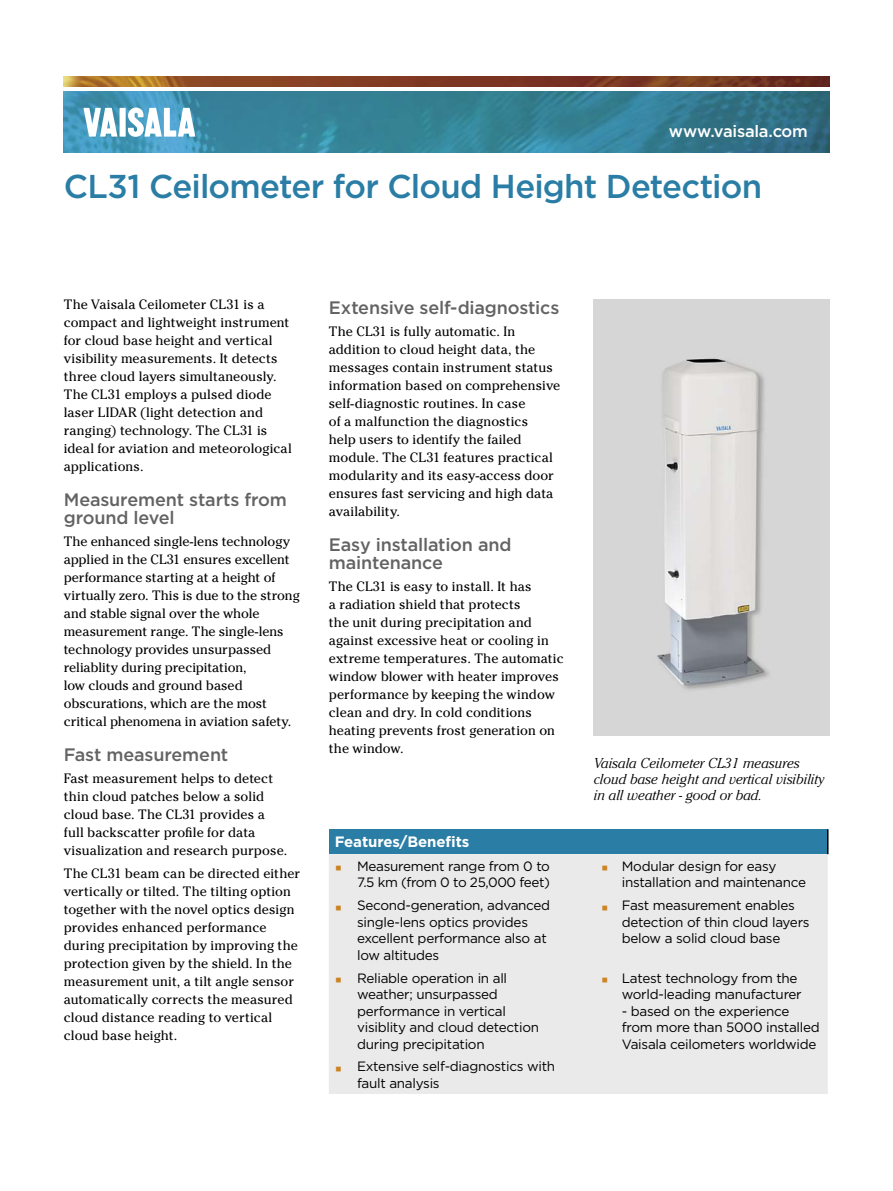
<style>
.page{position:relative;width:893px;height:1191px;background:#fff}
.page>*{position:absolute;margin:0;border:0;box-sizing:border-box;transform-origin:0 0}
.t1{font:500 33px "Gotham";letter-spacing:-.025em;color:#2a7da5}
.t2{font:500 18px/18px "Gotham";letter-spacing:-.01em;color:#636363}
.t3{font:500 16.5px "Gotham";letter-spacing:-.015em;color:#fff}
.t4{font:700 15px "Gotham";letter-spacing:-.01em;color:#fff}
.t5{font:italic 300 14.25px/15.8px "Cheltenham Std";color:#000}
.t6{font:13.5px/18px "Cheltenham Std";color:#000}
.t7{font:13.5px/16.5px "Gotham";letter-spacing:-.02em;color:#000}
.s1{font-family:"Arial";font-size:21px;color:#cc8323}
</style>
<div class="page">
<img style="left:64px;top:91px;width:765px;height:62px">
<img style="left:64px;top:77px;width:765px;height:9px">
<svg style="left:83px;top:108px;width:34px;height:29px"></svg>
<div style="left:120px;top:108px;width:6px;height:29px;background:#fff"></div>
<svg style="left:128px;top:107px;width:67px;height:30px"></svg>
<div style="left:329px;top:829px;width:499px;height:25px;background:#2a7da5"></div>
<div style="left:329px;top:854px;width:499px;height:240px;background:#eaeaea"></div>
<svg style="left:827px;top:829px;width:1px;height:25px"></svg>
<img style="left:594px;top:299px;width:235px;height:437px">
<p class="t3" style="left:669px;top:120px;width:141px">www.vaisala.com</p>
<h1 class="t1" style="left:64px;top:164px;width:700px">CL31 Ceilometer for Cloud Height Detection</h1>
<p class="t6" style="left:64px;top:295px;width:230px">The Vaisala Ceilometer CL31 is a compact and lightweight instrument for cloud base height and vertical visibility measurements. It detects three cloud layers simultaneously.<br>The CL31 employs a pulsed diode laser LIDAR (light detection and ranging) technology. The CL31 is ideal for aviation and meteorological applications.</p>
<h2 class="t2" style="left:64px;top:490px;width:225px">Measurement starts from ground level</h2>
<p class="t6" style="left:64px;top:532px;width:237px">The enhanced single-lens technology applied in the CL31 ensures excellent performance starting at a height of virtually zero. This is due to the strong and stable signal over the whole measurement range. The single-lens technology provides unsurpassed reliablity during precipitation,<br>low clouds and ground based obscurations, which are the most critical phenomena in aviation safety.</p>
<h2 class="t2" style="left:64px;top:745px;width:166px">Fast measurement</h2>
<p class="t6" style="left:64px;top:770px;width:225px">Fast measurement helps to detect thin cloud patches below a solid cloud base. The CL31 provides a full backscatter profile for data visualization and research purpose.</p>
<p class="t6" style="left:64px;top:864px;width:238px">The CL31 beam can be directed either vertically or tilted. The tilting option together with the novel optics design provides enhanced performance during precipitation by improving the protection given by the shield. In the measurement unit, a tilt angle sensor automatically corrects the measured cloud distance reading to vertical cloud base height.</p>
<h2 class="t2" style="left:329px;top:298px;width:232px">Extensive self-diagnostics</h2>
<p class="t6" style="left:329px;top:322px;width:233px">The CL31 is fully automatic. In addition to cloud height data, the messages contain instrument status information based on comprehensive self-diagnostic routines. In case<br>of a malfunction the diagnostics<br>help users to identify the failed module. The CL31 features practical modularity and its easy-access door ensures fast servicing and high data availability.</p>
<h2 class="t2" style="left:329px;top:535px;width:184px">Easy installation and maintenance</h2>
<p class="t6" style="left:329px;top:577px;width:236px">The CL31 is easy to install. It has<br>a radiation shield that protects<br>the unit during precipitation and against excessive heat or cooling in extreme temperatures. The automatic window blower with heater improves performance by keeping the window clean and dry. In cold conditions heating prevents frost generation on the window.</p>
<p class="t5" style="left:594px;top:755px;width:232px">Vaisala Ceilometer CL31 measures cloud base height and vertical visibility in all weather - good or bad.</p>
<p class="t4" style="left:335px;top:832px;width:136px">Features/Benefits</p>
<p class="t7" style="left:335px;top:857px;width:217px;text-align:right"><span class="s1">▪</span> Measurement range from 0 to<br>7.5 km (from 0 to 25,000 feet)</p>
<p class="t7" style="left:622px;top:857px;width:186px;text-indent:-21px"><span class="s1">▪</span> Modular design for easy installation and maintenance</p>
<p class="t7" style="left:357px;top:897px;width:195px;text-indent:-22px"><span class="s1">▪</span> Second-generation, advanced single-lens optics provides excellent performance also at low altitudes</p>
<p class="t7" style="left:622px;top:897px;width:189px;text-indent:-21px"><span class="s1">▪</span> Fast measurement enables detection of thin cloud layers below a solid cloud base</p>
<p class="t7" style="left:357px;top:969px;width:184px;text-indent:-22px"><span class="s1">▪</span> Reliable operation in all weather; unsurpassed performance in vertical visiblity and cloud detection during precipitation</p>
<p class="t7" style="left:622px;top:969px;width:181px;text-indent:-21px"><span class="s1">▪</span> Latest technology from the world-leading manufacturer</p>
<p class="t7" style="left:622px;top:1002px;width:199px">- based on the experience from more than 5000 installed<br>Vaisala ceilometers worldwide</p>
<p class="t7" style="left:357px;top:1058px;width:200px;text-indent:-22px"><span class="s1">▪</span> Extensive self-diagnostics with fault analysis</p>
</div>
